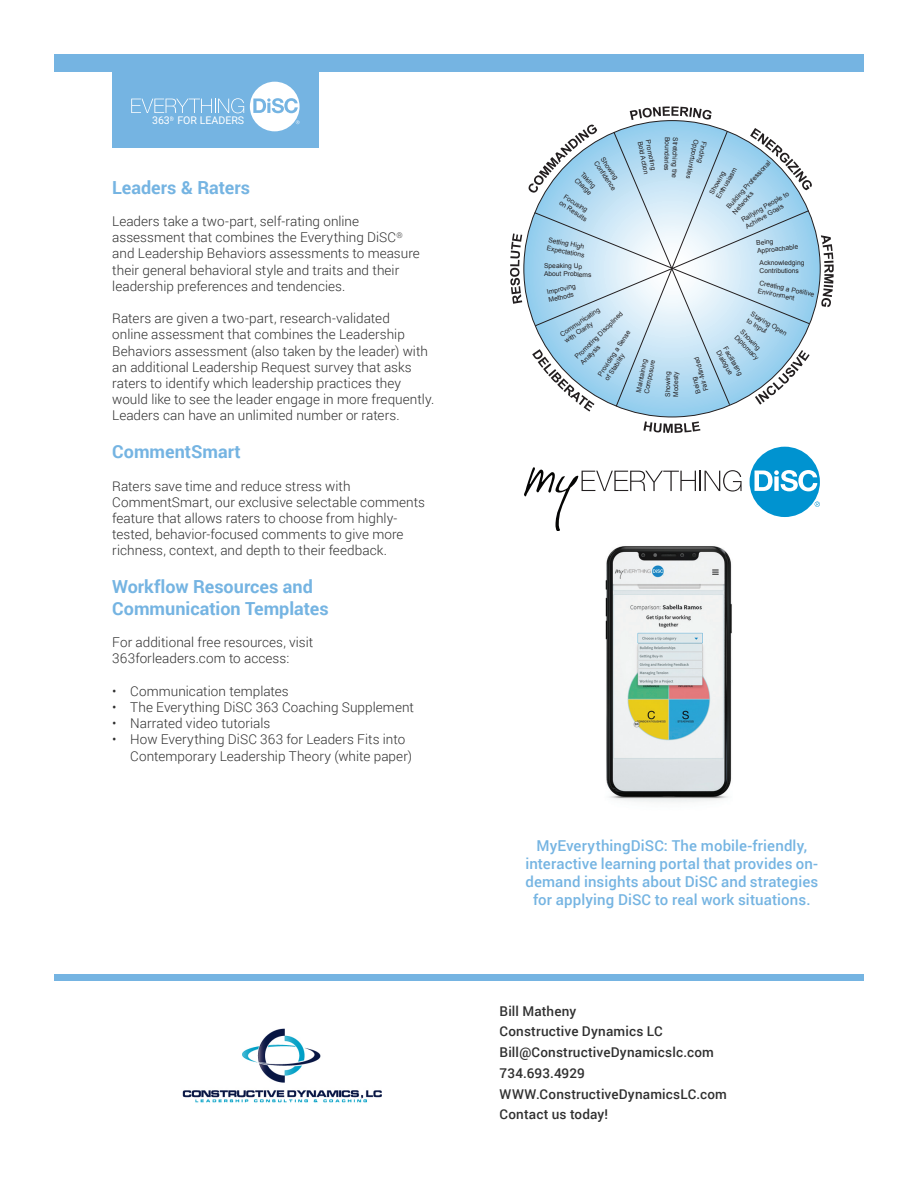
<style>
.page{position:relative;width:918px;height:1188px;background:#fff}
.page>*{position:absolute;margin:0;border:0;box-sizing:border-box;transform-origin:0 0}
.t1{font:700 18px/21.6px "Roboto";color:#75b4e2}
.t2{font:500 15px/18px "Roboto";letter-spacing:.01em;color:#75b4e2;text-align:center}
.t3{font:300 13.5px/16.2px "Roboto";letter-spacing:.005em;color:#303030}
.t4{font:500 13.5px "Roboto";letter-spacing:.015em;color:#303030}
.t5{font:10.65px "Roboto";color:#fff}
.t6{font:6.75px/8.1px "Arial";color:#231f20;scale:.94 1}
.t7{font:6.6px/7.9px "Arial";letter-spacing:-.01em;color:#231f20}
</style>
<div class="page">
<div style="left:112px;top:54px;width:206px;height:94px;background:#75b4e2"></div>
<div style="left:54px;top:54px;width:810px;height:17px;background:#75b4e2"></div>
<svg style="left:131px;top:98px;width:113px;height:15px"></svg>
<svg style="left:250px;top:82px;width:50px;height:49px"></svg>
<div style="left:54px;top:974px;width:810px;height:7px;background:#75b4e2"></div>
<svg style="left:750px;top:447px;width:70px;height:70px"></svg>
<svg style="left:524px;top:467px;width:218px;height:64px"></svg>
<img style="left:605px;top:546px;width:127px;height:256px">
<svg style="left:821px;top:235px;width:13px;height:72px"></svg>
<svg style="left:643px;top:421px;width:57px;height:12px"></svg>
<svg style="left:510px;top:233px;width:12px;height:71px"></svg>
<svg style="left:528px;top:107px;width:284px;height:305px"></svg>
<img style="left:182px;top:1028px;width:200px;height:75px">
<p class="t5" style="left:152px;top:113px;width:94px">363<sup>®</sup> FOR LEADERS</p>
<p class="t1" style="left:112px;top:176px;width:139px">Leaders &amp; Raters</p>
<p class="t3" style="left:112px;top:213px;width:309px">Leaders take a two-part, self-rating online assessment that combines the Everything DiSC<sup>® </sup>and Leadership Behaviors assessments to measure their general behavioral style and traits and their leadership preferences and tendencies.</p>
<p class="t3" style="left:112px;top:310px;width:324px">Raters are given a two-part, research-validated<br>online assessment that combines the Leadership Behaviors assessment (also taken by the leader) with an additional Leadership Request survey that asks raters to identify which leadership practices they would like to see the leader engage in more frequently.<br>Leaders can have an unlimited number or raters.</p>
<p class="t1" style="left:112px;top:440px;width:130px">CommentSmart</p>
<p class="t3" style="left:112px;top:477px;width:314px">Raters save time and reduce stress with CommentSmart, our exclusive selectable comments feature that allows raters to choose from highly&shy;tested, behavior-focused comments to give more richness, context, and depth to their feedback.</p>
<p class="t1" style="left:112px;top:575px;width:218px">Workflow Resources and<br>Communication Templates</p>
<p class="t3" style="left:112px;top:634px;width:203px">For additional free resources, visit<br>363forleaders.com to access:</p>
<p class="t3" style="left:112px;top:682px;width:178px">• Communication templates</p>
<p class="t3" style="left:112px;top:699px;width:303px">• The Everything DiSC 363 Coaching Supplement</p>
<p class="t3" style="left:112px;top:715px;width:160px">• Narrated video tutorials</p>
<p class="t3" style="left:130px;top:731px;width:283px;text-indent:-18px">• How Everything DiSC 363 for Leaders Fits into<br>Contemporary Leadership Theory (white paper)</p>
<p class="t7" style="left:606px;top:155px;width:35px;rotate:56deg">Showing<br>Confidence</p>
<p class="t6" style="left:584px;top:170px;width:24px;rotate:45deg">Taking<br>Charge</p>
<p class="t7" style="left:567px;top:192px;width:33px;rotate:33deg">Focusing on Results</p>
<p class="t7" style="left:549px;top:236px;width:40px;rotate:11deg">Setting High<br>Expectations</p>
<p class="t7" style="left:544px;top:262px;width:49px">Speaking Up<br>About Problems</p>
<p class="t7" style="left:546px;top:288px;width:31px;rotate:-12deg">Improving<br>Methods</p>
<p class="t7" style="left:644px;top:141px;width:35px;rotate:79deg">Bold Action</p>
<p class="t7" style="left:652px;top:139px;width:32px;rotate:79deg">Promoting</p>
<p class="t7" style="left:559px;top:331px;width:48px;rotate:-34deg">Communicating with Clarity</p>
<p class="t7" style="left:573px;top:355px;width:66px;rotate:-45deg">Promoting Disciplined<br>Analysis</p>
<p class="t7" style="left:596px;top:374px;width:56px;rotate:-57deg">Providing a Sense of Stability</p>
<p class="t7" style="left:635px;top:392px;width:36px;rotate:-79deg">Maintaining<br>Composure</p>
<p class="t7" style="left:672px;top:137px;width:35px;rotate:92deg">Boundaries</p>
<p class="t7" style="left:680px;top:137px;width:43px;rotate:92deg">Stretching the</p>
<p class="t7" style="left:700px;top:140px;width:41px;rotate:102deg">Opportunities</p>
<p class="t7" style="left:708px;top:142px;width:23px;rotate:102deg">Finding</p>
<p class="t7" style="left:725px;top:205px;width:64px;rotate:-48deg">Building Professional<br>Networks</p>
<p class="t7" style="left:708px;top:192px;width:36px;rotate:-60deg">Showing<br>Enthusiasm</p>
<p class="t7" style="left:740px;top:217px;width:55px;rotate:-30deg">Rallying People to<br>Achieve Goals</p>
<p class="t7" style="left:664px;top:397px;width:27px;rotate:-90deg">Showing<br>Modesty</p>
<p class="t7" style="left:695px;top:394px;width:37px;rotate:-106deg">Being<br>Fair-Minded</p>
<p class="t7" style="left:756px;top:239px;width:43px;rotate:-6deg">Being<br>Approachable</p>
<p class="t7" style="left:760px;top:258px;width:46px">Acknowledging<br>Contributions</p>
<p class="t7" style="left:760px;top:279px;width:57px;rotate:12deg">Creating a Positive<br>Environment</p>
<p class="t7" style="left:753px;top:310px;width:42px;rotate:30deg">Staying Open to Input</p>
<p class="t7" style="left:744px;top:328px;width:33px;rotate:45deg">Showing<br>Diplomacy</p>
<p class="t7" style="left:728px;top:345px;width:33px;rotate:60deg">Facilitating<br>Dialogue</p>
<p class="t2" style="left:525px;top:836px;width:294px">MyEverythingDiSC: The mobile-friendly, interactive learning portal that provides on&shy;demand insights about DiSC and strategies for applying DiSC to real work situations.</p>
<p class="t4" style="left:500px;top:1001px;width:78px">Bill Matheny</p>
<p class="t4" style="left:500px;top:1022px;width:165px">Constructive Dynamics LC</p>
<p class="t4" style="left:500px;top:1043px;width:216px">Bill@ConstructiveDynamicslc.com</p>
<p class="t4" style="left:500px;top:1064px;width:87px">734.693.4929</p>
<p class="t4" style="left:500px;top:1084px;width:229px">WWW.ConstructiveDynamicsLC.com</p>
<p class="t4" style="left:500px;top:1105px;width:110px">Contact us today!</p>
</div>
